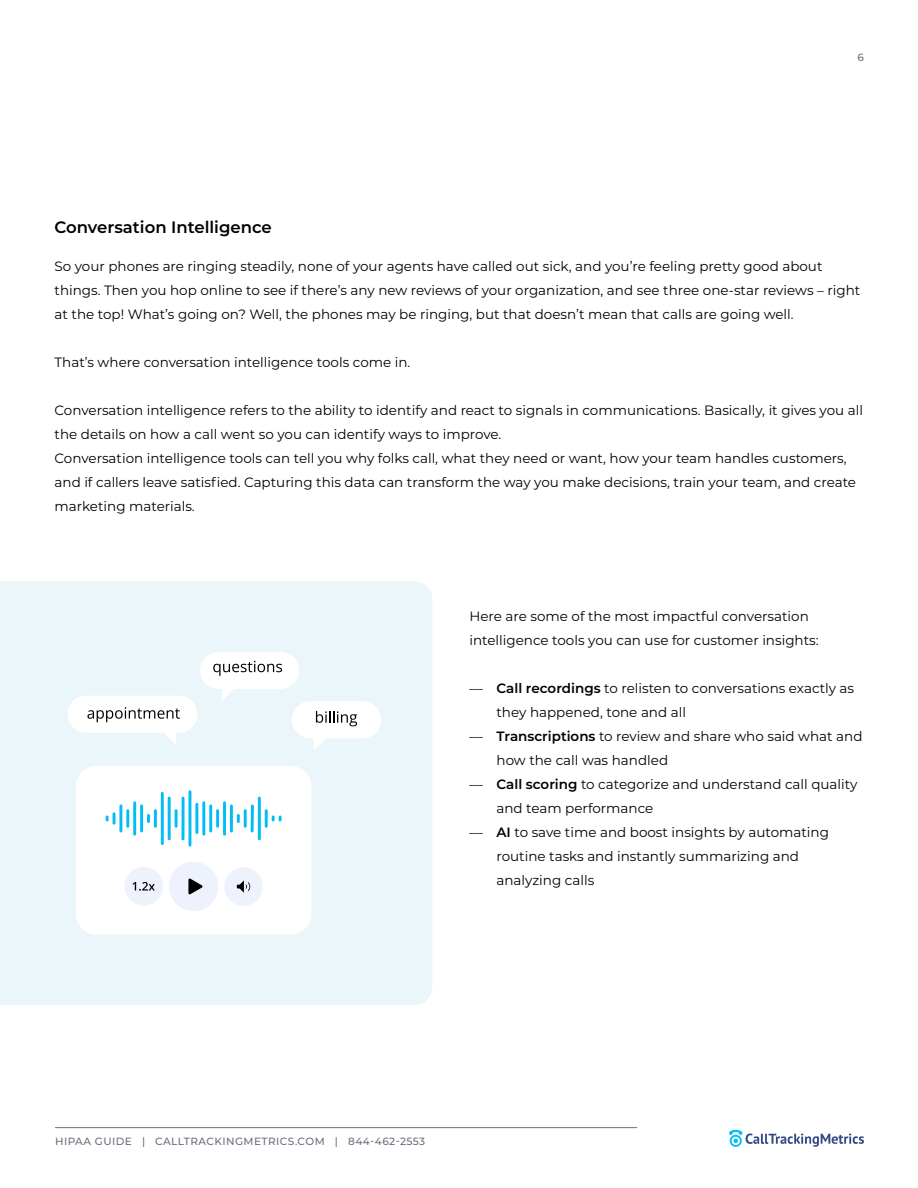
<style>
.page{position:relative;width:918px;height:1188px;background:#fff}
.page>*{position:absolute;margin:0;border:0;box-sizing:border-box;transform-origin:0 0}
.t1{font:600 16.5px "Montserrat";color:#000}
.t2{font:13.5px/24px "Montserrat";color:#000}
.t3{font:500 10.5px "Montserrat";letter-spacing:.04em;color:#68707e}
.s1{font-weight:600}
</style>
<div class="page">
<svg style="left:729px;top:1130px;width:135px;height:17px"></svg>
<hr style="left:55px;top:1127px;width:582px;height:1px;background:#68707e">
<div style="left:0;top:581px;width:432px;height:424px;background:#eaf6fa"></div>
<div style="left:76px;top:766px;width:235px;height:169px;background:#fff;border-radius:21px"></div>
<div style="left:169px;top:862px;width:49px;height:49px;background:#edf2fc;border-radius:50%"></div>
<svg style="left:188px;top:878px;width:15px;height:17px"></svg>
<div style="left:124px;top:867px;width:39px;height:39px;background:#edf2fc;border-radius:50%"></div>
<svg style="left:133px;top:882px;width:22px;height:9px"></svg>
<div style="left:224px;top:867px;width:39px;height:39px;background:#edf2fc;border-radius:50%"></div>
<svg style="left:237px;top:881px;width:13px;height:12px"></svg>
<svg style="left:106px;top:814px;width:9px;height:9px"></svg>
<hr style="left:119px;top:806px;width:3px;height:25px;background:#03bdf5">
<hr style="left:126px;top:811px;width:3px;height:15px;background:#03bdf5">
<hr style="left:133px;top:803px;width:3px;height:31px;background:#03bdf5">
<hr style="left:140px;top:806px;width:3px;height:25px;background:#03bdf5">
<hr style="left:154px;top:811px;width:3px;height:15px;background:#03bdf5">
<svg style="left:147px;top:815px;width:3px;height:7px"></svg>
<hr style="left:161px;top:793px;width:3px;height:51px;background:#03bdf5">
<hr style="left:168px;top:798px;width:3px;height:41px;background:#03bdf5">
<hr style="left:175px;top:811px;width:3px;height:15px;background:#03bdf5">
<hr style="left:182px;top:798px;width:3px;height:41px;background:#03bdf5">
<hr style="left:188px;top:792px;width:3px;height:53px;background:#03bdf5">
<hr style="left:195px;top:804px;width:3px;height:29px;background:#03bdf5">
<hr style="left:202px;top:803px;width:3px;height:31px;background:#03bdf5">
<hr style="left:209px;top:806px;width:3px;height:25px;background:#03bdf5">
<hr style="left:216px;top:811px;width:3px;height:15px;background:#03bdf5">
<hr style="left:223px;top:803px;width:3px;height:31px;background:#03bdf5">
<hr style="left:230px;top:806px;width:3px;height:25px;background:#03bdf5">
<hr style="left:244px;top:811px;width:3px;height:15px;background:#03bdf5">
<svg style="left:237px;top:815px;width:3px;height:7px"></svg>
<hr style="left:251px;top:806px;width:3px;height:25px;background:#03bdf5">
<hr style="left:258px;top:798px;width:3px;height:41px;background:#03bdf5">
<hr style="left:265px;top:811px;width:3px;height:15px;background:#03bdf5">
<svg style="left:272px;top:817px;width:10px;height:3px"></svg>
<div style="left:67px;top:696px;width:131px;height:37px;background:#fff;border-radius:19px"></div>
<svg style="left:87px;top:707px;width:93px;height:15px"></svg>
<svg style="left:200px;top:652px;width:181px;height:99px"></svg>
<p class="t3" style="left:858px;top:50px;width:8px">6</p>
<p class="t1" style="left:55px;top:216px;width:219px">Conversation Intelligence</p>
<p class="t2" style="left:55px;top:254px;width:807px">So your phones are ringing steadily, none of your agents have called out sick, and you’re feeling pretty good about things. Then you hop online to see if there’s any new reviews of your organization, and see three one-star reviews – right at the top! What’s going on? Well, the phones may be ringing, but that doesn’t mean that calls are going well.</p>
<p class="t2" style="left:55px;top:350px;width:357px">That’s where conversation intelligence tools come in.</p>
<p class="t2" style="left:55px;top:398px;width:810px">Conversation intelligence refers to the ability to identify and react to signals in communications. Basically, it gives you all the details on how a call went so you can identify ways to improve.<br>Conversation intelligence tools can tell you why folks call, what they need or want, how your team handles customers, and if callers leave satisfied. Capturing this data can transform the way you make decisions, train your team, and create marketing materials.</p>
<p class="t2" style="left:470px;top:603px;width:351px">Here are some of the most impactful conversation intelligence tools you can use for customer insights:</p>
<p class="t2" style="left:470px;top:675px;width:386px">― <span class="s1">Call recordings</span> to relisten to conversations exactly as</p>
<p class="t2" style="left:497px;top:699px;width:191px">they happened, tone and all</p>
<p class="t2" style="left:470px;top:723px;width:395px">― <span class="s1">Transcriptions</span> to review and share who said what and</p>
<p class="t2" style="left:497px;top:747px;width:173px">how the call was handled</p>
<p class="t2" style="left:470px;top:771px;width:390px">― <span class="s1">Call scoring</span> to categorize and understand call quality</p>
<p class="t2" style="left:497px;top:795px;width:158px">and team performance</p>
<p class="t2" style="left:470px;top:819px;width:361px">― <span class="s1">AI</span> to save time and boost insights by automating</p>
<p class="t2" style="left:497px;top:843px;width:304px">routine tasks and instantly summarizing and</p>
<p class="t2" style="left:497px;top:867px;width:99px">analyzing calls</p>
<p class="t3" style="left:55px;top:1134px;width:372px">HIPAA GUIDE | CALLTRACKINGMETRICS.COM | 844-462-2553</p>
</div>
